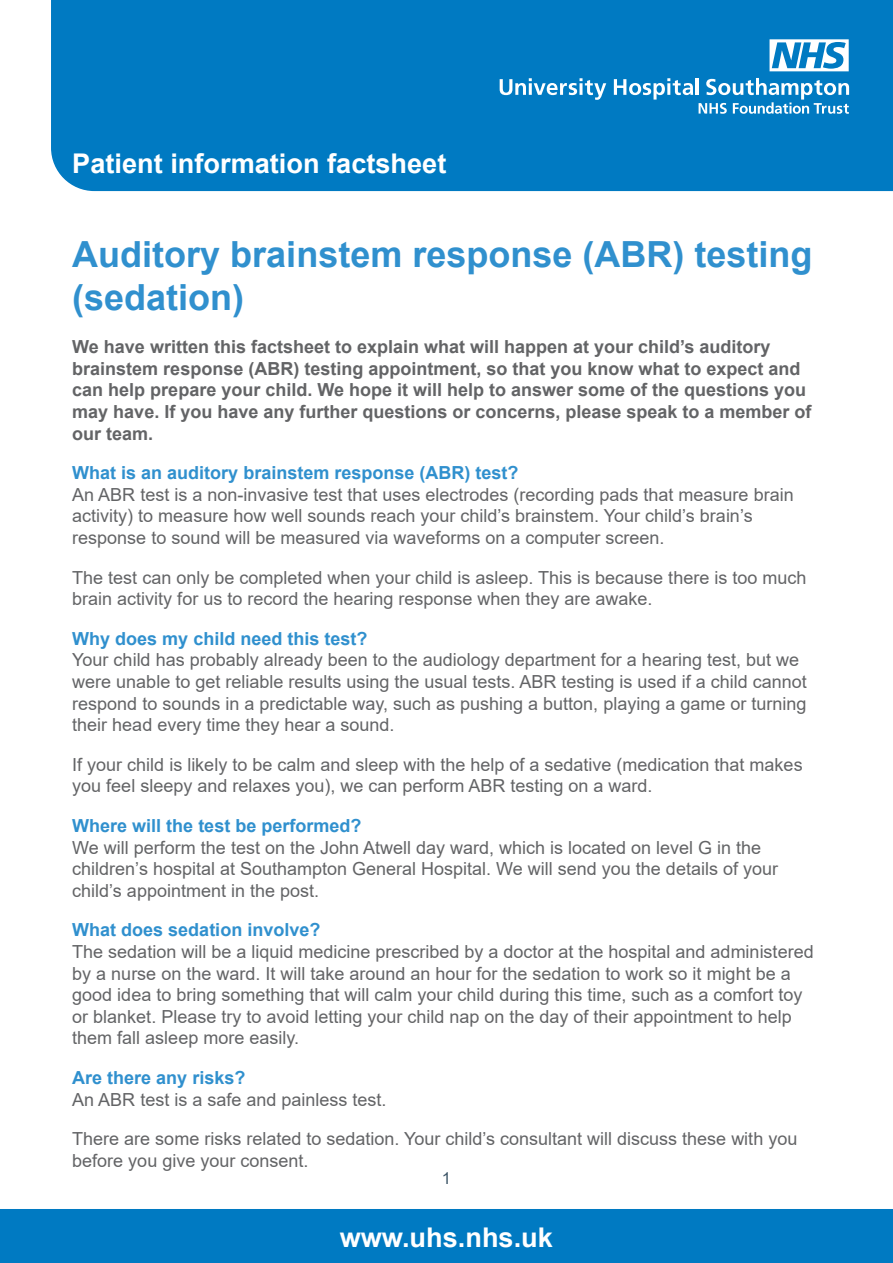
<style>
.page{position:relative;width:893px;height:1263px;background:#fff}
.page>*{position:absolute;margin:0;border:0;box-sizing:border-box;transform-origin:0 0}
.t1{font:700 36px/43.2px "Arial";color:#3090ce}
.t2{font:700 27.15px "Arial";color:#fff}
.t3{font:18px/21.6px "Arial";color:#636466}
.t4{font:700 18px/21.6px "Arial";color:#636466}
.t5{font:700 18px "Arial";color:#3090ce}
.t6{font:16.5px "Arial";color:#3d5567}
</style>
<div class="page">
<div style="left:51px;top:0;width:842px;height:192px;background:#007ac2"></div>
<div style="left:0;top:1209px;width:893px;height:54px;background:#007ac2"></div>
<svg style="left:500px;top:78px;width:106px;height:22px"></svg>
<svg style="left:614px;top:78px;width:79px;height:22px"></svg>
<hr style="left:696px;top:78px;width:3px;height:17px;background:#fff">
<svg style="left:699px;top:78px;width:150px;height:36px"></svg>
<svg style="left:769px;top:39px;width:80px;height:32px"></svg>
<h2 class="t2" style="left:72px;top:144px;width:376px">Patient information factsheet</h2>
<h1 class="t1" style="left:72px;top:233px;width:742px">Auditory brainstem response (ABR) testing (sedation)</h1>
<p class="t4" style="left:72px;top:336px;width:741px">We have written this factsheet to explain what will happen at your child’s auditory brainstem response (ABR) testing appointment, so that you know what to expect and can help prepare your child. We hope it will help to answer some of the questions you may have. If you have any further questions or concerns, please speak to a member of our team.</p>
<p class="t5" style="left:72px;top:460px;width:448px">What is an auditory brainstem response (ABR) test?</p>
<p class="t3" style="left:72px;top:484px;width:723px">An ABR test is a non-invasive test that uses electrodes (recording pads that measure brain activity) to measure how well sounds reach your child’s brainstem. Your child’s brain’s response to sound will be measured via waveforms on a computer screen.</p>
<p class="t3" style="left:72px;top:566px;width:736px">The test can only be completed when your child is asleep. This is because there is too much brain activity for us to record the hearing response when they are awake.</p>
<p class="t5" style="left:72px;top:626px;width:297px">Why does my child need this test?</p>
<p class="t3" style="left:72px;top:649px;width:736px">Your child has probably already been to the audiology department for a hearing test, but we were unable to get reliable results using the usual tests. ABR testing is used if a child cannot respond to sounds in a predictable way, such as pushing a button, playing a game or turning their head every time they hear a sound.</p>
<p class="t3" style="left:72px;top:754px;width:732px">If your child is likely to be calm and sleep with the help of a sedative (medication that makes you feel sleepy and relaxes you), we can perform ABR testing on a ward.</p>
<p class="t5" style="left:72px;top:813px;width:291px">Where will the test be performed?</p>
<p class="t3" style="left:72px;top:836px;width:707px">We will perform the test on the John Atwell day ward, which is located on level G in the children’s hospital at Southampton General Hospital. We will send you the details of your child’s appointment in the post.</p>
<p class="t5" style="left:72px;top:917px;width:250px">What does sedation involve?</p>
<p class="t3" style="left:72px;top:941px;width:743px">The sedation will be a liquid medicine prescribed by a doctor at the hospital and administered by a nurse on the ward. It will take around an hour for the sedation to work so it might be a good idea to bring something that will calm your child during this time, such as a comfort toy or blanket. Please try to avoid letting your child nap on the day of their appointment to help them fall asleep more easily.</p>
<p class="t5" style="left:72px;top:1065px;width:175px">Are there any risks?</p>
<p class="t3" style="left:72px;top:1079px;width:727px;line-height:39.6px">An ABR test is a safe and painless test.<br>There are some risks related to sedation. Your child’s consultant will discuss these with you</p>
<p class="t3" style="left:72px;top:1150px;width:238px">before you give your consent.</p>
<p class="t6" style="left:442px;top:1166px;width:11px">1</p>
<h2 class="t2" style="left:340px;top:1218px;width:215px">www.uhs.nhs.uk</h2>
</div>
